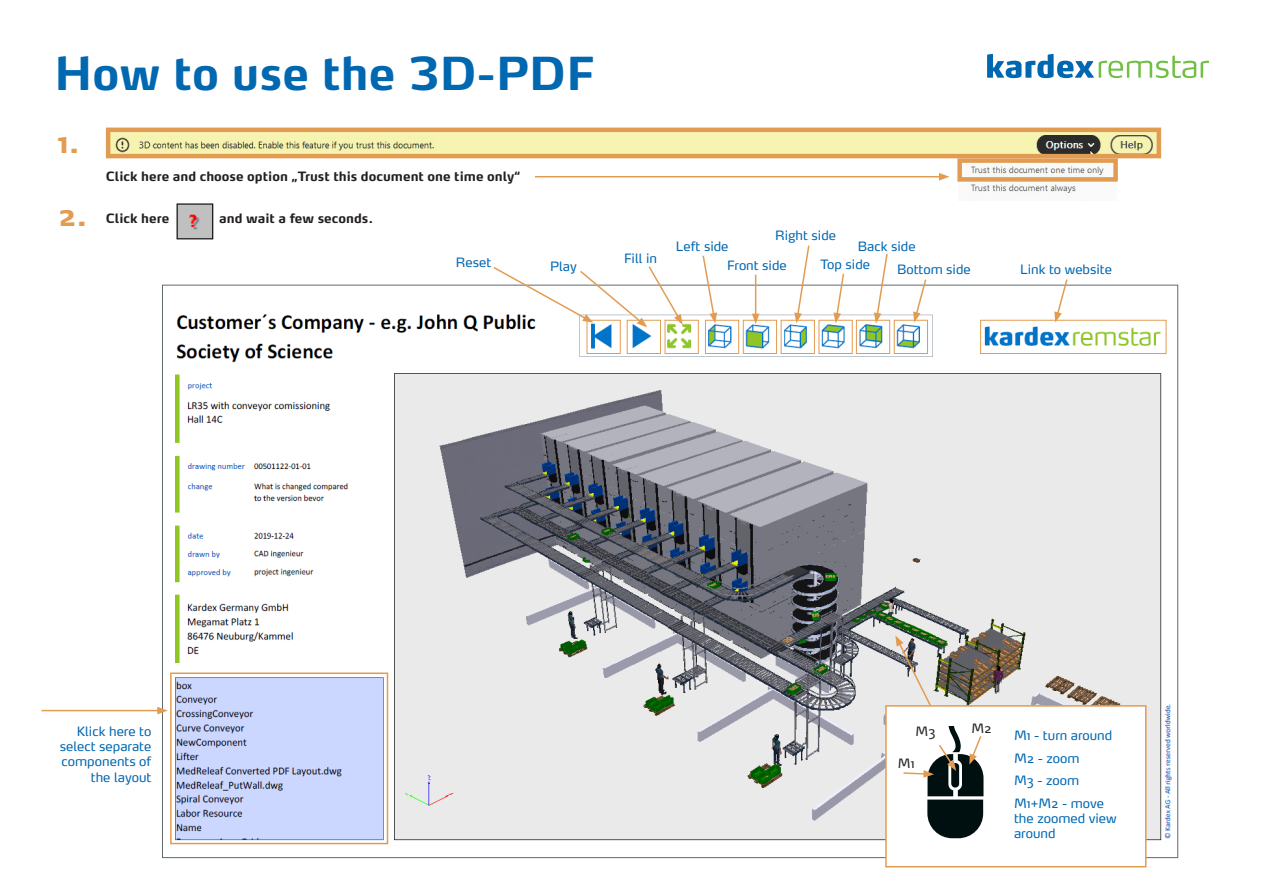
<style>
.page{position:relative;width:1263px;height:893px;background:#fff}
.page>*{position:absolute;margin:0;border:0;box-sizing:border-box;transform-origin:0 0}
.t1{font:700 45px "Max Pro";color:#0067b1}
.t2{font:700 30px "Max Pro";color:#e29c52}
.t3{font:12.75px/15.3px "Max Pro";color:#0067b1;text-align:right}
.t4{font:700 12.75px "Max Pro";color:#231f20}
.t5{font:12.75px "Max Pro";color:#231f20}
</style>
<div class="page">
<svg style="left:987px;top:54px;width:222px;height:24px"></svg>
<img style="left:170px;top:287px;width:1002px;height:569px">
<div style="left:170px;top:672px;width:218px;height:172px;border:2px solid #e29c52"></div>
<hr style="left:41px;top:710px;width:119px;height:1px;background:#e29c52">
<svg style="left:157px;top:707px;width:11px;height:7px"></svg>
<div style="left:587px;top:320px;width:34px;height:34px;border:1px solid #e29c52"></div>
<div style="left:627px;top:320px;width:34px;height:34px;border:1px solid #e29c52"></div>
<div style="left:665px;top:320px;width:34px;height:34px;border:1px solid #e29c52"></div>
<div style="left:705px;top:320px;width:34px;height:34px;border:1px solid #e29c52"></div>
<div style="left:743px;top:320px;width:34px;height:34px;border:1px solid #e29c52"></div>
<div style="left:781px;top:320px;width:34px;height:34px;border:1px solid #e29c52"></div>
<div style="left:819px;top:320px;width:34px;height:34px;border:1px solid #e29c52"></div>
<div style="left:856px;top:320px;width:34px;height:34px;border:1px solid #e29c52"></div>
<div style="left:894px;top:320px;width:34px;height:34px;border:1px solid #e29c52"></div>
<div style="left:980px;top:320px;width:186px;height:34px;border:1px solid #e29c52"></div>
<svg style="left:492px;top:266px;width:191px;height:61px"></svg>
<svg style="left:701px;top:255px;width:16px;height:68px"></svg>
<hr style="left:755px;top:275px;width:1px;height:41px;background:#e29c52">
<svg style="left:752px;top:314px;width:7px;height:10px"></svg>
<svg style="left:794px;top:245px;width:16px;height:78px"></svg>
<svg style="left:874px;top:253px;width:15px;height:70px"></svg>
<svg style="left:913px;top:279px;width:14px;height:44px"></svg>
<svg style="left:1054px;top:279px;width:15px;height:44px"></svg>
<svg style="left:833px;top:273px;width:12px;height:50px"></svg>
<svg style="left:895px;top:635px;width:38px;height:70px"></svg>
<div style="left:885px;top:705px;width:261px;height:162px;background:#fff;border:2px solid #e29c52"></div>
<svg style="left:903px;top:727px;width:80px;height:111px"></svg>
<img style="left:111px;top:133px;width:1045px;height:20px">
<div style="left:106px;top:128px;width:1055px;height:30px;border:4px solid #e29c52"></div>
<img style="left:176px;top:203px;width:38px;height:37px">
<img style="left:959px;top:166px;width:145px;height:34px">
<div style="left:957px;top:158px;width:161px;height:24px;border:4px solid #e29c52"></div>
<hr style="left:535px;top:176px;width:406px;height:1px;background:#e29c52">
<svg style="left:939px;top:173px;width:10px;height:8px"></svg>
<p class="t1" style="left:54px;top:36px;width:542px">How to use the 3D-PDF</p>
<p class="t2" style="left:58px;top:117px;width:24px">1.</p>
<p class="t2" style="left:58px;top:189px;width:31px">2.</p>
<p class="t4" style="left:106px;top:165px;width:416px">Click here and choose option „Trust this document one time only“</p>
<p class="t4" style="left:106px;top:207px;width:65px">Click here</p>
<p class="t4" style="left:219px;top:207px;width:155px">and wait a few seconds.</p>
<p class="t3" style="left:456px;top:253px;width:37px">Reset</p>
<p class="t3" style="left:550px;top:257px;width:28px">Play</p>
<p class="t3" style="left:624px;top:250px;width:34px">Fill in</p>
<p class="t3" style="left:775px;top:227px;width:62px">Right side</p>
<p class="t3" style="left:858px;top:237px;width:59px">Back side</p>
<p class="t3" style="left:897px;top:261px;width:75px">Bottom side</p>
<p class="t3" style="left:1020px;top:261px;width:93px">Link to website</p>
<p class="t3" style="left:676px;top:237px;width:54px">Left side</p>
<p class="t3" style="left:820px;top:255px;width:51px">Top side</p>
<p class="t3" style="left:727px;top:256px;width:61px">Front side</p>
<p class="t3" style="left:60px;top:722px;width:93px">Klick here to select separate components of the layout</p>
<p class="t5" style="left:915px;top:721px;width:21px">M3</p>
<p class="t5" style="left:971px;top:718px;width:22px">M2</p>
<p class="t5" style="left:898px;top:752px;width:18px">M1</p>
<p class="t3" style="left:1014px;top:727px;width:100px">M1 - turn around</p>
<p class="t3" style="left:1014px;top:749px;width:67px">M2 - zoom</p>
<p class="t3" style="left:1014px;top:772px;width:67px">M3 - zoom</p>
<p class="t3" style="left:1014px;top:794px;width:104px;text-align:left">M1+M2 - move the zoomed view around</p>
</div>
